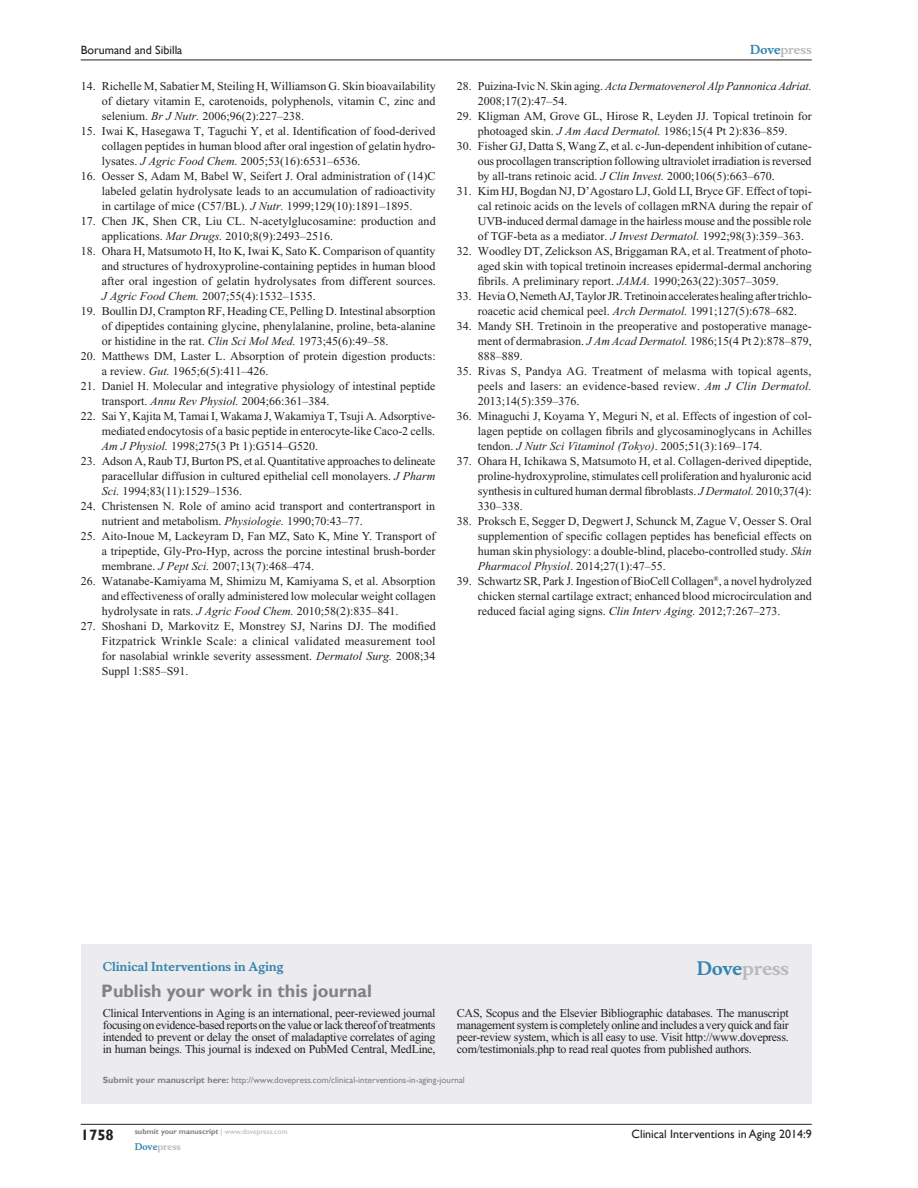
<style>
.page{position:relative;width:918px;height:1188px;background:#fff}
.page>*{position:absolute;margin:0;border:0;box-sizing:border-box;transform-origin:0 0}
.PromBx-H1{font:700 18px "Gill Sans";color:#808285}
.PromBx-Brand{font:700 18px "Musee";color:#b8b9bc}
.t1{font:700 15px "Gill Sans";color:#231f20}
.RefNL2{font:12px/15px "Times New Roman";color:#231f20;text-align:justify}
.PromBx-Tx{font:12px/12px "Times New Roman";letter-spacing:-.02em;color:#231f20;text-align:justify}
.RefNL2-2{font:12px/15px "Times New Roman";letter-spacing:-.02em;color:#231f20;text-align:center}
.t2{font:12px "Gill Sans";color:#231f20}
.PromBx-JrnlName{font:700 12px "Musee";color:#3485ae}
.t3{font:700 12px "Musee";color:#b8b9bc}
.PromBx-SubmitMssWebA{font:9px "Gill Sans";color:#808285}
.t4{font:700 9px "Musee";color:#b8b9bc}
.t5{font:700 7.5px "Gill Sans";color:#808285}
.s1{font-style:italic}
.s2{color:#3485ae}
.s3{font-weight:700}
.s4{font-weight:400;color:#b8b9bc}
</style>
<div class="page">
<div style="left:81px;top:944px;width:731px;height:159px;background:#ececee"></div>
<hr style="left:81px;top:1124px;width:731px;height:1px;background:#231f20">
<hr style="left:81px;top:60px;width:731px;height:1px;background:#231f20">
<p class="t2" style="left:81px;top:43px;width:103px">Borumand and Sibilla</p>
<p class="RefNL2" style="left:102px;top:79px;width:336px;text-indent:-21px">14. Richelle M, Sabatier M, Steiling H, Williamson G. Skin bioavailability of dietary vitamin E, carotenoids, polyphenols, vitamin C, zinc and selenium. <span class="s1">Br J Nutr.</span> 2006;96(2):227–238.</p>
<p class="RefNL2" style="left:102px;top:124px;width:335px;text-indent:-21px">15. Iwai K, Hasegawa T, Taguchi Y, et al. Identification of food-derived collagen peptides in human blood after oral ingestion of gelatin hydro&shy;lysates. <span class="s1">J Agric Food Chem.</span> 2005;53(16):6531–6536.</p>
<p class="RefNL2" style="left:102px;top:169px;width:335px;text-indent:-21px">16. Oesser S, Adam M, Babel W, Seifert J. Oral administration of (14)C labeled gelatin hydrolysate leads to an accumulation of radioactivity in cartilage of mice (C57/BL). <span class="s1">J Nutr.</span> 1999;129(10):1891–1895.</p>
<p class="RefNL2" style="left:102px;top:214px;width:335px;text-indent:-21px">17. Chen JK, Shen CR, Liu CL. N-acetylglucosamine: production and applications. <span class="s1">Mar Drugs.</span> 2010;8(9):2493–2516.</p>
<p class="RefNL2" style="left:102px;top:244px;width:336px;text-indent:-21px">18. Ohara H, Matsumoto H, Ito K, Iwai K, Sato K. Comparison of quantity and structures of hydroxyproline-containing peptides in human blood after oral ingestion of gelatin hydrolysates from different sources.<br><span class="s1">J Agric Food Chem.</span> 2007;55(4):1532–1535.</p>
<p class="RefNL2" style="left:102px;top:304px;width:335px;text-indent:-21px">19. Boullin DJ, Crampton RF, Heading CE, Pelling D. Intestinal absorption of dipeptides containing glycine, phenylalanine, proline, beta-alanine or histidine in the rat. <span class="s1">Clin Sci Mol Med.</span> 1973;45(6):49–58.</p>
<p class="RefNL2" style="left:102px;top:349px;width:335px;text-indent:-21px">20. Matthews DM, Laster L. Absorption of protein digestion products: a review. <span class="s1">Gut.</span> 1965;6(5):411–426.</p>
<p class="RefNL2" style="left:102px;top:379px;width:335px;text-indent:-21px">21. Daniel H. Molecular and integrative physiology of intestinal peptide transport. <span class="s1">Annu Rev Physiol.</span> 2004;66:361–384.</p>
<p class="RefNL2" style="left:102px;top:409px;width:335px;text-indent:-21px">22. Sai Y, Kajita M, Tamai I, Wakama J, Wakamiya T, Tsuji A. Adsorptive&shy;mediated endocytosis of a basic peptide in enterocyte-like Caco-2 cells.<br><span class="s1">Am J Physiol.</span> 1998;275(3 Pt 1):G514–G520.</p>
<p class="RefNL2" style="left:102px;top:454px;width:335px;text-indent:-21px">23. Adson A, Raub TJ, Burton PS, et al. Quantitative approaches to delineate paracellular diffusion in cultured epithelial cell monolayers. <span class="s1">J Pharm Sci.</span> 1994;83(11):1529–1536.</p>
<p class="RefNL2" style="left:102px;top:499px;width:335px;text-indent:-21px">24. Christensen N. Role of amino acid transport and contertransport in nutrient and metabolism. <span class="s1">Physiologie.</span> 1990;70:43–77.</p>
<p class="RefNL2" style="left:102px;top:529px;width:335px;text-indent:-21px">25. Aito-Inoue M, Lackeyram D, Fan MZ, Sato K, Mine Y. Transport of a tripeptide, Gly-Pro-Hyp, across the porcine intestinal brush-border membrane. <span class="s1">J Pept Sci.</span> 2007;13(7):468–474.</p>
<p class="RefNL2" style="left:102px;top:574px;width:335px;text-indent:-21px">26. Watanabe-Kamiyama M, Shimizu M, Kamiyama S, et al. Absorption and effectiveness of orally administered low molecular weight collagen hydrolysate in rats. <span class="s1">J Agric Food Chem.</span> 2010;58(2):835–841.</p>
<p class="RefNL2" style="left:102px;top:619px;width:336px;text-indent:-21px">27. Shoshani D, Markovitz E, Monstrey SJ, Narins DJ. The modified Fitzpatrick Wrinkle Scale: a clinical validated measurement tool for nasolabial wrinkle severity assessment. <span class="s1">Dermatol Surg.</span> 2008;34<br>Suppl 1:S85–S91.</p>
<p class="t3" style="left:750px;top:43px;width:63px"><span class="s2">Dove</span>press</p>
<p class="RefNL2" style="left:478px;top:79px;width:335px;text-indent:-21px">28. Puizina-Ivic N. Skin aging. <span class="s1">Acta Dermatovenerol Alp Pannonica Adriat.<br></span>2008;17(2):47–54.</p>
<p class="RefNL2" style="left:457px;top:109px;width:356px;text-align:center">29. Kligman AM, Grove GL, Hirose R, Leyden JJ. Topical tretinoin for photoaged skin. <span class="s1">J Am Aacd Dermatol.</span> 1986;15(4 Pt 2):836–859.</p>
<p class="RefNL2" style="left:478px;top:139px;width:335px;text-indent:-21px">30. Fisher GJ, Datta S, Wang Z, et al. c-Jun-dependent inhibition of cutane&shy;ous procollagen transcription following ultraviolet irradiation is reversed by all-trans retinoic acid. <span class="s1">J Clin Invest.</span> 2000;106(5):663–670.</p>
<p class="RefNL2" style="left:478px;top:184px;width:335px;text-indent:-21px">31. Kim HJ, Bogdan NJ, D’Agostaro LJ, Gold LI, Bryce GF. Effect of topi&shy;cal retinoic acids on the levels of collagen mRNA during the repair of UVB-induced dermal damage in the hairless mouse and the possible role of TGF-beta as a mediator. <span class="s1">J Invest Dermatol.</span> 1992;98(3):359–363.</p>
<p class="RefNL2" style="left:478px;top:244px;width:335px;text-indent:-21px">32. Woodley DT, Zelickson AS, Briggaman RA, et al. Treatment of photo&shy;aged skin with topical tretinoin increases epidermal-dermal anchoring fibrils. A preliminary report. <span class="s1">JAMA.</span> 1990;263(22):3057–3059.</p>
<p class="RefNL2-2" style="left:457px;top:289px;width:356px">33. Hevia O, Nemeth AJ, Taylor JR. Tretinoin accelerates healing after trichlo&shy;roacetic acid chemical peel. <span class="s1">Arch Dermatol.</span> 1991;127(5):678–682.</p>
<p class="RefNL2" style="left:478px;top:319px;width:335px;text-indent:-21px">34. Mandy SH. Tretinoin in the preoperative and postoperative manage&shy;ment of dermabrasion. <span class="s1">J Am Acad Dermatol.</span> 1986;15(4 Pt 2):878–879, 888–889.</p>
<p class="RefNL2" style="left:478px;top:364px;width:335px;text-indent:-21px">35. Rivas S, Pandya AG. Treatment of melasma with topical agents, peels and lasers: an evidence-based review. <span class="s1">Am J Clin Dermatol.<br></span>2013;14(5):359–376.</p>
<p class="RefNL2" style="left:478px;top:409px;width:335px;text-indent:-21px">36. Minaguchi J, Koyama Y, Meguri N, et al. Effects of ingestion of col&shy;lagen peptide on collagen fibrils and glycosaminoglycans in Achilles tendon. <span class="s1">J Nutr Sci Vitaminol (Tokyo)</span>. 2005;51(3):169–174.</p>
<p class="RefNL2" style="left:478px;top:454px;width:335px;text-indent:-21px">37. Ohara H, Ichikawa S, Matsumoto H, et al. Collagen-derived dipeptide, proline-hydroxyproline, stimulates cell proliferation and hyaluronic acid synthesis in cultured human dermal fibroblasts. <span class="s1">J Dermatol.</span> 2010;37(4):<br>330–338.</p>
<p class="RefNL2" style="left:478px;top:514px;width:335px;text-indent:-21px">38. Proksch E, Segger D, Degwert J, Schunck M, Zague V, Oesser S. Oral supplemention of specific collagen peptides has beneficial effects on human skin physiology: a double-blind, placebo-controlled study. <span class="s1">Skin Pharmacol Physiol</span>. 2014;27(1):47–55.</p>
<p class="RefNL2" style="left:478px;top:574px;width:335px;text-indent:-21px">39. Schwartz SR, Park J. Ingestion of BioCell Collagen<sup>®</sup>, a novel hydrolyzed chicken sternal cartilage extract; enhanced blood microcirculation and reduced facial aging signs. <span class="s1">Clin Interv Aging.</span> 2012;7:267–273.</p>
<p class="PromBx-JrnlName" style="left:103px;top:959px;width:182px">Clinical Interventions in Aging</p>
<p class="PromBx-H1" style="left:101px;top:980px;width:272px">Publish your work in this journal</p>
<p class="PromBx-Brand" style="left:697px;top:958px;width:94px"><span class="s2">Dove</span>press</p>
<p class="PromBx-Tx" style="left:103px;top:1007px;width:334px">Clinical Interventions in Aging is an international, peer-reviewed journal focusing on evidence-based reports on the value or lack thereof of treatments intended to prevent or delay the onset of maladaptive correlates of aging in human beings. This journal is indexed on PubMed Central, MedLine,</p>
<p class="PromBx-Tx" style="left:457px;top:1007px;width:333px">CAS, Scopus and the Elsevier Bibliographic databases. The manuscript management system is completely online and includes a very quick and fair peer-review system, which is all easy to use. Visit http://www.dovepress. com/testimonials.php to read real quotes from published authors.</p>
<p class="PromBx-SubmitMssWebA" style="left:103px;top:1075px;width:364px"><span class="s3">Submit your manuscript here:</span> http://www.dovepress.com/clinical-interventions-in-aging-journal</p>
<p class="t1" style="left:81px;top:1126px;width:35px">1758</p>
<p class="t5" style="left:135px;top:1127px;width:154px">submit your manuscript <span class="s4">| www.dovepress.com</span></p>
<p class="t4" style="left:135px;top:1141px;width:48px"><span class="s2">Dove</span>press</p>
<p class="t2" style="left:632px;top:1127px;width:182px">Clinical Interventions in Aging 2014:9</p>
</div>
